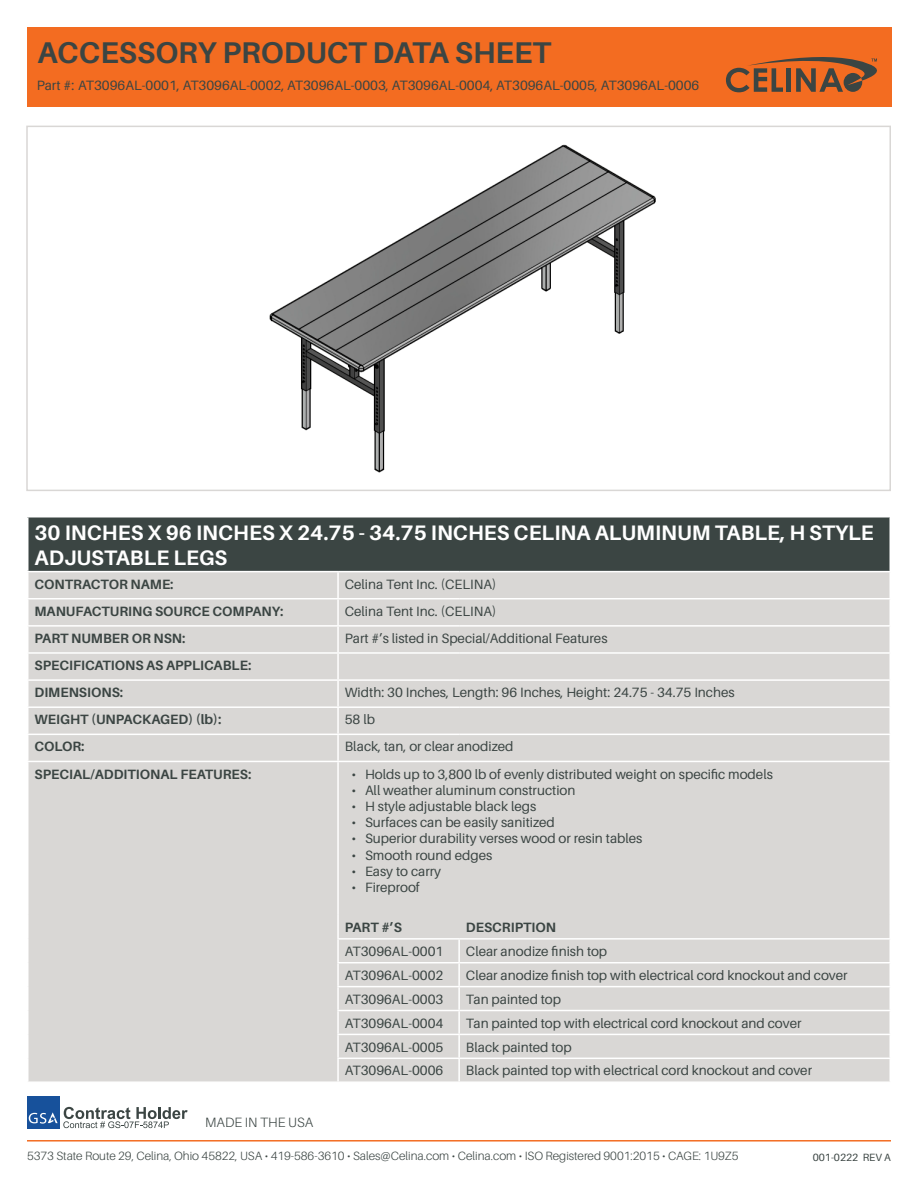
<style>
.page{position:relative;width:918px;height:1188px;background:#fff}
.page>*{position:absolute;margin:0;border:0;box-sizing:border-box;transform-origin:0 0}
.t1{font:700 30px "Aileron";color:#3b4543}
.t2{font:700 21px/25.2px "Aileron";color:#fff}
.t3{font:13.5px "Aileron";color:#3b4543}
.t4{font:700 13.5px "Aileron";color:#3b4543}
.t5{font:300 13.5px "Aileron";color:#3b4543}
.t6{font:300 12px "Aileron";color:#3b4543}
.t7{font:10.5px "Aileron";color:#3b4543}
</style>
<div class="page">
<img style="left:269px;top:144px;width:387px;height:329px">
<div style="left:26px;top:126px;width:865px;height:365px;border:2px solid #d9d7d5"></div>
<hr style="left:27px;top:1140px;width:864px;height:2px;background:#f36c21">
<div style="left:27px;top:1096px;width:33px;height:33px;background:#17519b"></div>
<svg style="left:29px;top:1107px;width:159px;height:21px"></svg>
<div style="left:28px;top:517px;width:862px;height:55px;background:#3b4543"></div>
<div style="left:28px;top:572px;width:862px;height:509px;background:#d9d7d5"></div>
<hr style="left:27px;top:516px;width:311px;height:2px;background:#fff">
<hr style="left:338px;top:516px;width:121px;height:2px;background:#fff">
<hr style="left:459px;top:516px;width:432px;height:2px;background:#fff">
<hr style="left:27px;top:571px;width:311px;height:1px;background:#fff">
<hr style="left:338px;top:571px;width:121px;height:1px;background:#fff">
<hr style="left:337px;top:572px;width:2px;height:26px;background:#fff">
<hr style="left:459px;top:571px;width:432px;height:1px;background:#fff">
<hr style="left:27px;top:598px;width:311px;height:1px;background:#fff">
<hr style="left:338px;top:598px;width:121px;height:1px;background:#fff">
<hr style="left:337px;top:599px;width:2px;height:26px;background:#fff">
<hr style="left:459px;top:598px;width:432px;height:1px;background:#fff">
<hr style="left:27px;top:625px;width:311px;height:2px;background:#fff">
<hr style="left:338px;top:625px;width:121px;height:2px;background:#fff">
<hr style="left:337px;top:627px;width:2px;height:25px;background:#fff">
<hr style="left:459px;top:625px;width:432px;height:2px;background:#fff">
<hr style="left:27px;top:652px;width:311px;height:2px;background:#fff">
<hr style="left:338px;top:652px;width:121px;height:2px;background:#fff">
<hr style="left:337px;top:654px;width:2px;height:25px;background:#fff">
<hr style="left:459px;top:652px;width:432px;height:2px;background:#fff">
<hr style="left:27px;top:679px;width:311px;height:2px;background:#fff">
<hr style="left:338px;top:679px;width:121px;height:2px;background:#fff">
<hr style="left:337px;top:681px;width:2px;height:25px;background:#fff">
<hr style="left:459px;top:679px;width:432px;height:2px;background:#fff">
<hr style="left:27px;top:706px;width:311px;height:2px;background:#fff">
<hr style="left:338px;top:706px;width:121px;height:2px;background:#fff">
<hr style="left:337px;top:708px;width:2px;height:26px;background:#fff">
<hr style="left:459px;top:706px;width:432px;height:2px;background:#fff">
<hr style="left:27px;top:734px;width:311px;height:1px;background:#fff">
<hr style="left:338px;top:734px;width:121px;height:1px;background:#fff">
<hr style="left:337px;top:735px;width:2px;height:26px;background:#fff">
<hr style="left:459px;top:734px;width:432px;height:1px;background:#fff">
<hr style="left:27px;top:761px;width:311px;height:1px;background:#fff">
<hr style="left:338px;top:761px;width:121px;height:1px;background:#fff">
<hr style="left:337px;top:762px;width:2px;height:153px;background:#fff">
<hr style="left:459px;top:761px;width:432px;height:1px;background:#fff">
<hr style="left:337px;top:915px;width:2px;height:23px;background:#fff">
<hr style="left:337px;top:938px;width:122px;height:2px;background:#fff">
<hr style="left:337px;top:940px;width:2px;height:22px;background:#fff">
<hr style="left:459px;top:938px;width:432px;height:2px;background:#fff">
<hr style="left:458px;top:940px;width:2px;height:22px;background:#fff">
<hr style="left:337px;top:962px;width:122px;height:1px;background:#fff">
<hr style="left:337px;top:963px;width:2px;height:23px;background:#fff">
<hr style="left:459px;top:962px;width:432px;height:1px;background:#fff">
<hr style="left:458px;top:963px;width:2px;height:23px;background:#fff">
<hr style="left:337px;top:986px;width:122px;height:1px;background:#fff">
<hr style="left:337px;top:987px;width:2px;height:23px;background:#fff">
<hr style="left:459px;top:986px;width:432px;height:1px;background:#fff">
<hr style="left:458px;top:987px;width:2px;height:23px;background:#fff">
<hr style="left:337px;top:1010px;width:122px;height:1px;background:#fff">
<hr style="left:337px;top:1011px;width:2px;height:23px;background:#fff">
<hr style="left:459px;top:1010px;width:432px;height:1px;background:#fff">
<hr style="left:458px;top:1011px;width:2px;height:23px;background:#fff">
<hr style="left:337px;top:1034px;width:122px;height:1px;background:#fff">
<hr style="left:337px;top:1035px;width:2px;height:23px;background:#fff">
<hr style="left:459px;top:1034px;width:432px;height:1px;background:#fff">
<hr style="left:458px;top:1035px;width:2px;height:23px;background:#fff">
<hr style="left:337px;top:1058px;width:122px;height:1px;background:#fff">
<hr style="left:337px;top:1059px;width:2px;height:22px;background:#fff">
<hr style="left:459px;top:1058px;width:432px;height:1px;background:#fff">
<hr style="left:458px;top:1059px;width:2px;height:22px;background:#fff">
<div style="left:27px;top:27px;width:864px;height:79px;background:#f36c21"></div>
<svg style="left:726px;top:57px;width:151px;height:35px"></svg>
<p class="t1" style="left:38px;top:36px;width:515px">ACCESSORY PRODUCT DATA SHEET</p>
<p class="t3" style="left:37px;top:78px;width:664px">Part #: AT3096AL-0001, AT3096AL-0002, AT3096AL-0003, AT3096AL-0004, AT3096AL-0005, AT3096AL-0006</p>
<p class="t2" style="left:34px;top:520px;width:841px">30 INCHES X 96 INCHES X 24.75 - 34.75 INCHES CELINA ALUMINUM TABLE, H STYLE<br>ADJUSTABLE LEGS</p>
<p class="t4" style="left:34px;top:577px;width:141px">CONTRACTOR NAME:</p>
<p class="t3" style="left:345px;top:577px;width:153px">Celina Tent Inc. (CELINA)</p>
<p class="t4" style="left:34px;top:604px;width:251px">MANUFACTURING SOURCE COMPANY:</p>
<p class="t3" style="left:345px;top:604px;width:153px">Celina Tent Inc. (CELINA)</p>
<p class="t4" style="left:34px;top:631px;width:153px">PART NUMBER OR NSN:</p>
<p class="t3" style="left:345px;top:631px;width:264px">Part #’s listed in Special/Additional Features</p>
<p class="t4" style="left:34px;top:658px;width:218px">SPECIFICATIONS AS APPLICABLE:</p>
<p class="t4" style="left:34px;top:685px;width:90px">DIMENSIONS:</p>
<p class="t3" style="left:345px;top:685px;width:391px">Width: 30 Inches, Length: 96 Inches, Height: 24.75 - 34.75 Inches</p>
<p class="t4" style="left:34px;top:712px;width:189px">WEIGHT (UNPACKAGED) (lb):</p>
<p class="t3" style="left:345px;top:712px;width:32px">58 lb</p>
<p class="t4" style="left:34px;top:739px;width:52px">COLOR:</p>
<p class="t3" style="left:345px;top:739px;width:170px">Black, tan, or clear anodized</p>
<p class="t4" style="left:34px;top:766px;width:218px">SPECIAL/ADDITIONAL FEATURES:</p>
<p class="t3" style="left:352px;top:767px;width:423px">• Holds up to 3,800 lb of evenly distributed weight on specific models</p>
<p class="t3" style="left:352px;top:783px;width:226px">• All weather aluminum construction</p>
<p class="t3" style="left:352px;top:799px;width:186px">• H style adjustable black legs</p>
<p class="t3" style="left:352px;top:815px;width:205px">• Surfaces can be easily sanitized</p>
<p class="t3" style="left:352px;top:831px;width:292px">• Superior durability verses wood or resin tables</p>
<p class="t3" style="left:352px;top:848px;width:142px">• Smooth round edges</p>
<p class="t3" style="left:352px;top:864px;width:91px">• Easy to carry</p>
<p class="t3" style="left:352px;top:880px;width:70px">• Fireproof</p>
<p class="t4" style="left:345px;top:920px;width:59px">PART #’S</p>
<p class="t4" style="left:466px;top:920px;width:92px">DESCRIPTION</p>
<p class="t3" style="left:345px;top:944px;width:100px">AT3096AL-0001</p>
<p class="t3" style="left:466px;top:944px;width:143px">Clear anodize finish top</p>
<p class="t3" style="left:345px;top:968px;width:100px">AT3096AL-0002</p>
<p class="t3" style="left:466px;top:968px;width:383px">Clear anodize finish top with electrical cord knockout and cover</p>
<p class="t3" style="left:345px;top:992px;width:100px">AT3096AL-0003</p>
<p class="t3" style="left:466px;top:992px;width:97px">Tan painted top</p>
<p class="t3" style="left:345px;top:1016px;width:100px">AT3096AL-0004</p>
<p class="t3" style="left:466px;top:1016px;width:337px">Tan painted top with electrical cord knockout and cover</p>
<p class="t3" style="left:345px;top:1039px;width:100px">AT3096AL-0005</p>
<p class="t3" style="left:466px;top:1039px;width:107px">Black painted top</p>
<p class="t3" style="left:345px;top:1063px;width:100px">AT3096AL-0006</p>
<p class="t3" style="left:466px;top:1063px;width:348px">Black painted top with electrical cord knockout and cover</p>
<p class="t5" style="left:205px;top:1115px;width:110px">MADE IN THE USA</p>
<p class="t6" style="left:27px;top:1150px;width:713px">5373 State Route 29, Celina, Ohio 45822, USA • 419-586-3610 • Sales@Celina.com • Celina.com • ISO Registered 9001:2015 • CAGE: 1U9Z5</p>
<p class="t7" style="left:813px;top:1151px;width:80px">001-0222 REV A</p>
</div>
